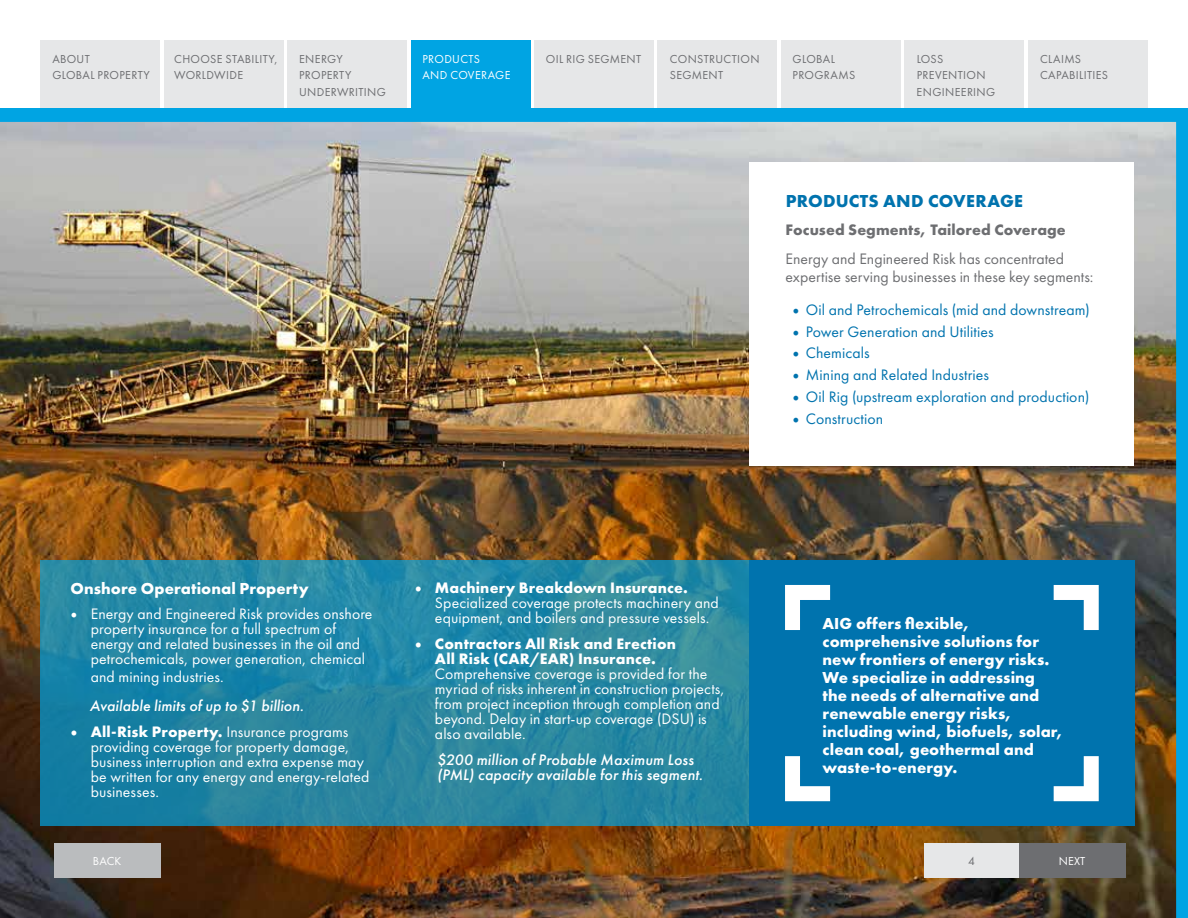
<style>
.page{position:relative;width:1188px;height:918px;background:#fff}
.page>*{position:absolute;margin:0;border:0;box-sizing:border-box;transform-origin:0 0}
.t1{font:700 18px "Futura PT";letter-spacing:.015em;color:#0073ae}
.t2{font:700 16.5px/18px "Futura PT";letter-spacing:.005em;color:#fff}
.t3{font:15.75px/15px "Futura PT";letter-spacing:.005em;color:#fff}
.t4{font:15.75px "Futura PT";letter-spacing:.005em;color:#0073ae}
.t5{font:italic 500 15.75px/15px "Futura PT";letter-spacing:.005em;color:#fff}
.t6{font:15.75px/18px "Futura PT";color:#6d6e71}
.t7{font:700 15.75px/15px "Futura PT";letter-spacing:.015em;color:#fff;text-align:center}
.t8{font:700 15.75px "Futura PT";letter-spacing:.005em;color:#6d6e71}
.t9{font:12px/16.5px "Futura PT";letter-spacing:.03em;color:#6d6e71}
.t10{font:12px/16.5px "Futura PT";letter-spacing:.025em;color:#fff}
.s1{font-family:"Minion Pro";font-size:18px}
.s2{font-family:"Minion Pro";font-weight:700;font-size:18px}
.s3{font-weight:700}
</style>
<div class="page">
<img style="left:0;top:108px;width:1188px;height:810px">
<div style="left:287px;top:40px;width:120px;height:68px;background:#e6e7e8"></div>
<div style="left:411px;top:40px;width:120px;height:68px;background:#00a4e3"></div>
<div style="left:534px;top:40px;width:120px;height:68px;background:#e6e7e8"></div>
<div style="left:40px;top:40px;width:120px;height:68px;background:#e6e7e8"></div>
<div style="left:164px;top:40px;width:120px;height:68px;background:#e6e7e8"></div>
<div style="left:657px;top:40px;width:120px;height:68px;background:#e6e7e8"></div>
<div style="left:781px;top:40px;width:120px;height:68px;background:#e6e7e8"></div>
<div style="left:904px;top:40px;width:120px;height:68px;background:#e6e7e8"></div>
<div style="left:1028px;top:40px;width:120px;height:68px;background:#e6e7e8"></div>
<div style="left:749px;top:561px;width:385px;height:265px;background:#0073ae"></div>
<svg style="left:785px;top:585px;width:45px;height:45px"></svg>
<svg style="left:1054px;top:585px;width:45px;height:45px"></svg>
<svg style="left:1054px;top:756px;width:45px;height:45px"></svg>
<svg style="left:785px;top:756px;width:45px;height:45px"></svg>
<div style="left:54px;top:843px;width:106px;height:35px;background:#babcbe"></div>
<div style="left:924px;top:843px;width:95px;height:35px;background:#e6e7e8"></div>
<div style="left:1019px;top:843px;width:106px;height:35px;background:#6d6e71"></div>
<p class="t9" style="left:52px;top:50px;width:32px">About</p>
<p class="t9" style="left:546px;top:50px;width:94px">Oi l Rig Segment</p>
<p class="t9" style="left:52px;top:67px;width:74px">Global Propert</p>
<p class="t9" style="left:144px;top:67px;width:8px">y</p>
<p class="t9" style="left:174px;top:50px;width:105px">Choose Stabi lity,<br>Worldwi de</p>
<p class="t9" style="left:299px;top:50px;width:45px">Energy<br>Propert</p>
<p class="t10" style="left:422px;top:50px;width:61px">Products and Coverage</p>
<p class="t9" style="left:345px;top:67px;width:8px">y</p>
<p class="t9" style="left:299px;top:83px;width:33px">Underwriti</p>
<p class="t9" style="left:367px;top:83px;width:17px">ng</p>
<p class="t9" style="left:670px;top:50px;width:35px">Constructi</p>
<p class="t9" style="left:741px;top:50px;width:21px">on</p>
<p class="t9" style="left:670px;top:67px;width:52px">Segment</p>
<p class="t9" style="left:793px;top:50px;width:64px">GLOBAL<br>PROGRAMS</p>
<p class="t9" style="left:917px;top:50px;width:80px">LOSS<br>PREVENTION<br>ENGIN EERING</p>
<p class="t9" style="left:1040px;top:50px;width:69px">CLAIMS<br>CAPABILITIES</p>
<p class="t1" style="left:786px;top:189px;width:25px">PRODU</p>
<p class="t1" style="left:849px;top:189px;width:174px">CTS AND COVERAGE</p>
<p class="t8" style="left:786px;top:220px;width:282px">Focused Segments, Tailored Coverage</p>
<p class="t6" style="left:786px;top:250px;width:309px">Energy and Engineered Risk has concentrated expertise serving businesses in these key segments:</p>
<p class="t4" style="left:792px;top:300px;width:299px"><span class="s1">•</span> Oil and Petrochemicals (mid and downstream)</p>
<p class="t4" style="left:792px;top:322px;width:203px"><span class="s1">•</span> Power Generation and Utilities</p>
<p class="t4" style="left:792px;top:344px;width:79px"><span class="s1">•</span> Chemicals</p>
<p class="t4" style="left:792px;top:365px;width:198px"><span class="s1">•</span> Mining and Related Industries</p>
<p class="t4" style="left:792px;top:387px;width:298px"><span class="s1">•</span> Oil Rig (upstream exploration and production)</p>
<p class="t4" style="left:792px;top:409px;width:92px"><span class="s1">•</span> Construction</p>
<p class="t2" style="left:70px;top:579px;width:240px">Onshore Operational Property</p>
<p class="t3" style="left:91px;top:607px;width:283px;text-indent:-20px"><span class="s1">•</span> Energy and Engineered Risk provides onshore property insurance for a full spectrum of energy and related businesses in the oil and petrochemicals, power generation, chemical</p>
<p class="t3" style="left:91px;top:670px;width:135px">and mining industries.</p>
<p class="t5" style="left:90px;top:699px;width:215px">Available limits of up to $1 billion.</p>
<p class="t3" style="left:91px;top:724px;width:280px;text-indent:-20px"><span class="s2">•</span> <span class="s3">All-Risk Property.</span> Insurance programs providing coverage for property damage, business interruption and extra expense may be written for any energy and energy-related businesses.</p>
<p class="t3" style="left:435px;top:581px;width:285px;text-indent:-20px"><span class="s2">•</span> <span class="s3">Machinery Breakdown Insurance.<br></span>Specialized coverage protects machinery and equipment, and boilers and pressure vessels.</p>
<p class="t7" style="left:415px;top:636px;width:263px"><span class="s1">•</span> Contractors All Risk and Erection<br>All Risk (CAR/EAR) Insurance.</p>
<p class="t3" style="left:435px;top:666px;width:291px">Comprehensive coverage is provided for the myriad of risks inherent in construction projects, from project inception through completion and beyond. Delay in start-up coverage (DSU) is also available.</p>
<p class="t5" style="left:437px;top:752px;width:267px">$200 million of Probable Maximum Loss (PML) capacity available for this segment.</p>
<p class="t2" style="left:823px;top:614px;width:242px">AIG offers flexible, comprehensive solutions for new frontiers of energy risks.<br>We specialize in addressing the needs of alternative and renewable energy risks, including wind, biofuels, solar, clean coal, geothermal and waste-to-energy.</p>
<p class="t10" style="left:93px;top:852px;width:30px">BACK</p>
<p class="t9" style="left:968px;top:852px;width:8px">4</p>
<p class="t10" style="left:1059px;top:852px;width:28px">N EXT</p>
</div>
